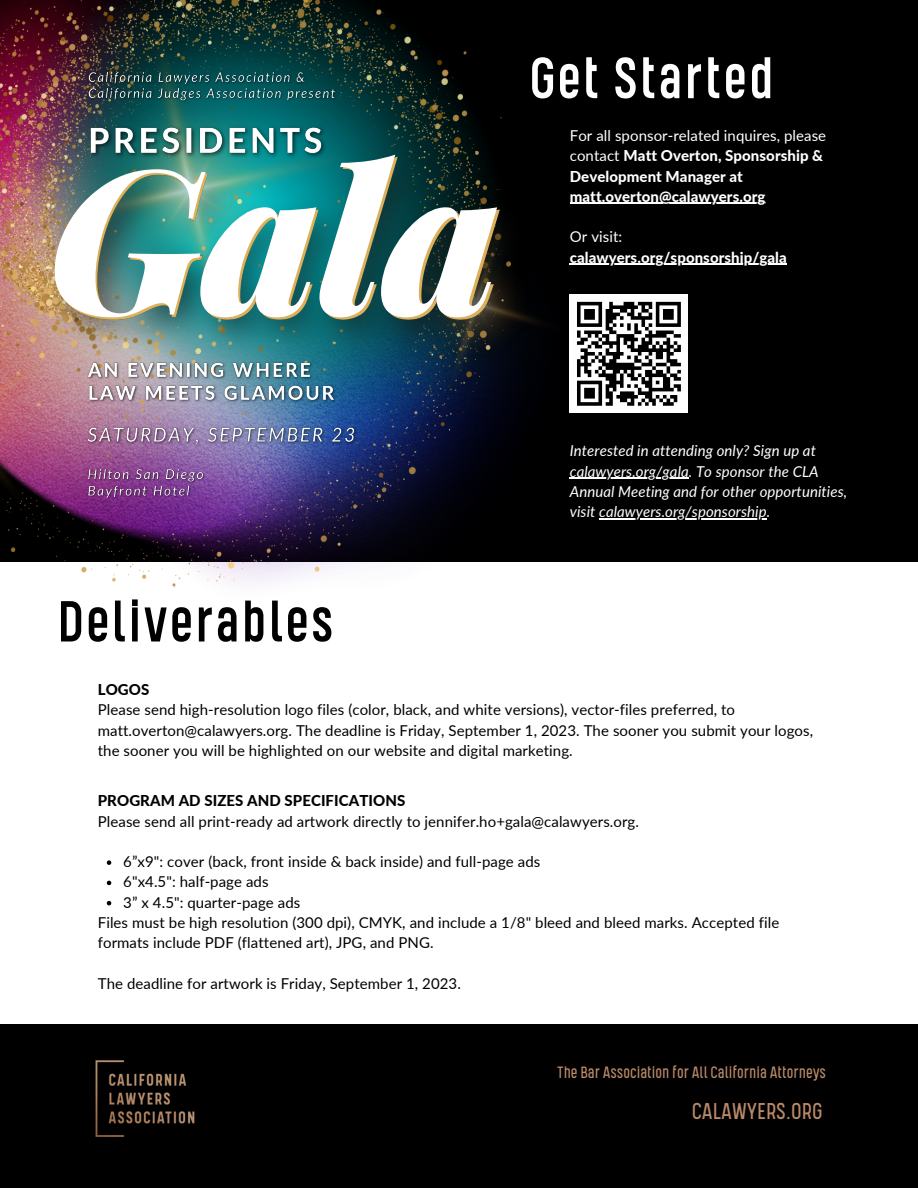
<style>
.page{position:relative;width:918px;height:1188px;background:#fff}
.page>*{position:absolute;margin:0;border:0;box-sizing:border-box;transform-origin:0 0}
.t1{font:italic 900 201.3px "Playfair Display";color:#fff}
.t2{font:500 57px "Kelpt Sans B2";letter-spacing:.035em;color:#000}
.t3{font:500 57px "Kelpt Sans B2";letter-spacing:.035em;color:#fff}
.t4{font:22.5px "Kelpt Sans B2";color:#ba8a69}
.t5{font:16.2px "Kelpt Sans B2";color:#ba8a69}
.t6{font:15px/20.2px "Lato";letter-spacing:.005em;color:#000}
.t7{font:800 15px/20.2px "Lato";letter-spacing:.005em;color:#fff}
.t8{font:italic 15px/20.2px "Lato";letter-spacing:.005em;color:#fff}
.t9{font:800 15px "Lato";letter-spacing:.005em;color:#000}
.t10{font:15px "Lato";letter-spacing:.005em;color:#fff}
.s1{font-weight:400}
</style>
<div class="page">
<div style="left:0;top:1025px;width:918px;height:163px;background:#000"></div>
<img style="left:49px;top:1024px;width:192px;height:113px">
<div style="left:0;top:0;width:918px;height:562px;background:#000"></div>
<hr style="left:570px;top:203px;width:196px;height:1px;background:#fff">
<hr style="left:570px;top:264px;width:217px;height:1px;background:#fff">
<svg style="left:107px;top:860px;width:4px;height:5px"></svg>
<svg style="left:107px;top:881px;width:4px;height:4px"></svg>
<svg style="left:107px;top:901px;width:4px;height:4px"></svg>
<div style="left:570px;top:295px;width:118px;height:118px;background:#fff"></div>
<svg style="left:595px;top:301px;width:86px;height:105px"></svg>
<hr style="left:570px;top:478px;width:119px;height:1px;background:#fff">
<hr style="left:599px;top:518px;width:168px;height:1px;background:#fff">
<img style="left:10px;top:45px;width:501px;height:543px">
<img style="left:0;top:414px;width:83px;height:127px">
<img style="left:569px;top:202px;width:25px;height:211px">
<img style="left:0;top:0;width:414px;height:414px">
<img style="left:21px;top:71px;width:520px;height:350px">
<img style="left:85px;top:420px;width:276px;height:31px">
<img style="left:86px;top:68px;width:254px;height:36px">
<img style="left:84px;top:354px;width:256px;height:55px">
<img style="left:86px;top:464px;width:122px;height:39px">
<img style="left:82px;top:114px;width:252px;height:55px">
<p class="t1" style="left:49px;top:97px;width:452px">Gala</p>
<p class="t3" style="left:529px;top:55px;width:246px">Get Started</p>
<p class="t7" style="left:570px;top:125px;width:258px"><span class="s1">For all sponsor-related inquires, please contact</span> Matt Overton, Sponsorship &amp; Development Manager at matt.overton@calawyers.org</p>
<p class="t10" style="left:570px;top:227px;width:54px">Or visit:</p>
<p class="t7" style="left:570px;top:247px;width:219px">calawyers.org/sponsorship/gala</p>
<p class="t2" style="left:57px;top:599px;width:278px">Deliverables</p>
<p class="t8" style="left:570px;top:440px;width:279px">Interested in attending only? Sign up at calawyers.org/gala. To sponsor the CLA Annual Meeting and for other opportunities, visit calawyers.org/sponsorship.</p>
<p class="t9" style="left:98px;top:680px;width:53px">LOGOS</p>
<p class="t6" style="left:98px;top:699px;width:717px">Please send high-resolution logo files (color, black, and white versions), vector-files preferred, to matt.overton@calawyers.org. The deadline is Friday, September 1, 2023. The sooner you submit your logos, the sooner you will be highlighted on our website and digital marketing.</p>
<p class="t9" style="left:98px;top:792px;width:309px">PROGRAM AD SIZES AND SPECIFICATIONS</p>
<p class="t6" style="left:98px;top:811px;width:543px">Please send all print-ready ad artwork directly to jennifer.ho+gala@calawyers.org.</p>
<p class="t6" style="left:123px;top:851px;width:419px">6”x9": cover (back, front inside &amp; back inside) and full-page ads</p>
<p class="t6" style="left:123px;top:871px;width:147px">6"x4.5": half-page ads</p>
<p class="t6" style="left:123px;top:892px;width:179px">3” x 4.5": quarter-page ads</p>
<p class="t6" style="left:98px;top:912px;width:683px">Files must be high resolution (300 dpi), CMYK, and include a 1/8" bleed and bleed marks. Accepted file formats include PDF (flattened art), JPG, and PNG.</p>
<p class="t6" style="left:98px;top:973px;width:365px">The deadline for artwork is Friday, September 1, 2023.</p>
<p class="t5" style="left:557px;top:1066px;width:270px">The Bar Association for All California Attorneys</p>
<p class="t4" style="left:692px;top:1102px;width:132px">CALAWYERS.ORG</p>
</div>
